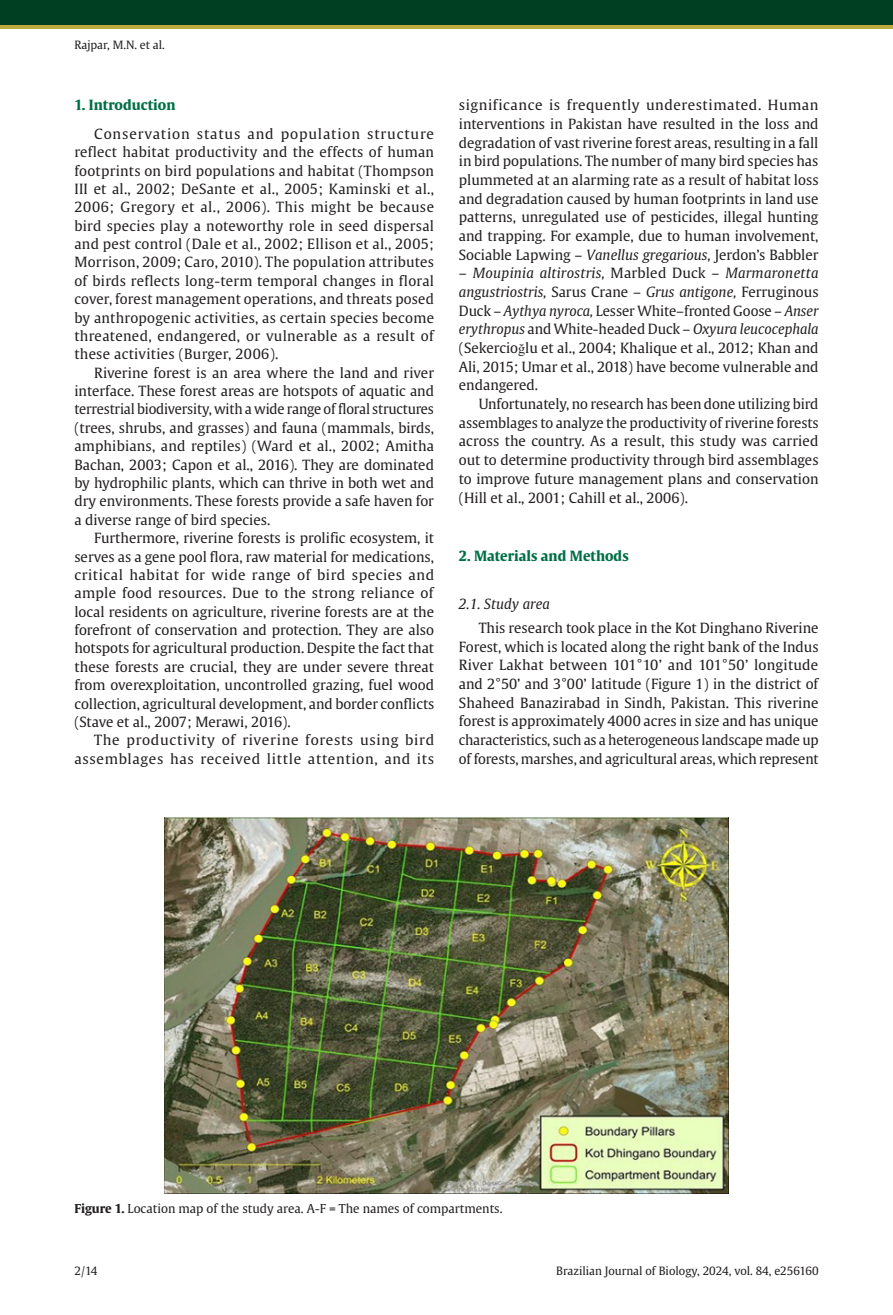
<style>
.page{position:relative;width:893px;height:1315px;background:#fff}
.page>*{position:absolute;margin:0;border:0;box-sizing:border-box;transform-origin:0 0}
.Paragraph{font:14px/18.4px "Gulliver";color:#231f20;text-align:justify}
.Paragraph-2{font:14px/18.4px "Gulliver";letter-spacing:.045em;color:#231f20;text-align:right}
.Heading1{font:700 14px "Gulliver";color:#016f45}
.Heading2{font:italic 14px "Gulliver";color:#231f20}
.FigureCaption{font:12.25px "Gulliver";color:#231f20}
.t1{font:11.38px "Gulliver";color:#231f20}
.s1{font-style:italic}
.s2{font-family:"Times New Roman"}
.s3{font-weight:700}
</style>
<div class="page">
<div style="left:0;top:12px;width:893px;height:17px;background:#beab3f"></div>
<div style="left:0;top:0;width:893px;height:25px;background:#003f22"></div>
<img style="left:165px;top:817px;width:563px;height:376px">
<p class="t1" style="left:74px;top:37px;width:92px">Rajpar, M.N. et al.</p>
<p class="Heading1" style="left:74px;top:96px;width:103px">1. Introduction</p>
<p class="Paragraph" style="left:74px;top:124px;width:361px;text-indent:20px">Conservation status and population structure reflect habitat productivity and the effects of human footprints on bird populations and habitat (Thompson III et al., 2002; DeSante et al., 2005; Kaminski et al., 2006; Gregory et al., 2006). This might be because bird species play a noteworthy role in seed dispersal and pest control (Dale et al., 2002; Ellison et al., 2005; Morrison, 2009; Caro, 2010). The population attributes of birds reflects long-term temporal changes in floral cover, forest management operations, and threats posed by anthropogenic activities, as certain species become threatened, endangered, or vulnerable as a result of these activities (Burger, 2006).</p>
<p class="Paragraph" style="left:74px;top:363px;width:361px;text-indent:20px">Riverine forest is an area where the land and river interface. These forest areas are hotspots of aquatic and terrestrial biodiversity, with a wide range of floral structures (trees, shrubs, and grasses) and fauna (mammals, birds, amphibians, and reptiles) (Ward et al., 2002; Amitha Bachan, 2003; Capon et al., 2016). They are dominated by hydrophilic plants, which can thrive in both wet and dry environments. These forests provide a safe haven for a diverse range of bird species.</p>
<p class="Paragraph" style="left:74px;top:529px;width:361px;text-indent:20px">Furthermore, riverine forests is prolific ecosystem, it serves as a gene pool flora, raw material for medications, critical habitat for wide range of bird species and ample food resources. Due to the strong reliance of local residents on agriculture, riverine forests are at the forefront of conservation and protection. They are also hotspots for agricultural production. Despite the fact that these forests are crucial, they are under severe threat from overexploitation, uncontrolled grazing, fuel wood collection, agricultural development, and border conflicts (Stave et al., 2007; Merawi, 2016).</p>
<p class="Paragraph-2" style="left:74px;top:731px;width:361px">The productivity of riverine forests using bird assemblages has received little attention, and its</p>
<p class="Paragraph" style="left:459px;top:96px;width:361px">significance is frequently underestimated. Human interventions in Pakistan have resulted in the loss and degradation of vast riverine forest areas, resulting in a fall in bird populations. The number of many bird species has plummeted at an alarming rate as a result of habitat loss and degradation caused by human footprints in land use patterns, unregulated use of pesticides, illegal hunting and trapping. For example, due to human involvement, Sociable Lapwing – <span class="s1">Vanellus gregarious,</span> Jerdon’s Babbler</p>
<p class="Paragraph" style="left:459px;top:264px;width:361px">– <span class="s1">Moupinia altirostris,</span> Marbled Duck – <span class="s1">Marmaronetta angustriostris,</span> Sarus Crane – <span class="s1">Grus antigone,</span> Ferruginous Duck – <span class="s1">Aythya nyroca,</span> Lesser White–fronted Goose – <span class="s1">Anser erythropus</span> and White-headed Duck – <span class="s1">Oxyura leucocephala </span>(Sekercio<span class="s2">ğ</span>lu et al., 2004; Khalique et al., 2012; Khan and Ali, 2015; Umar et al., 2018) have become vulnerable and endangered.</p>
<p class="Paragraph" style="left:459px;top:394px;width:361px;text-indent:20px">Unfortunately, no research has been done utilizing bird assemblages to analyze the productivity of riverine forests across the country. As a result, this study was carried out to determine productivity through bird assemblages to improve future management plans and conservation (Hill et al., 2001; Cahill et al., 2006).</p>
<p class="Heading1" style="left:459px;top:547px;width:171px">2. Materials and Methods</p>
<p class="Heading2" style="left:459px;top:596px;width:93px">2.1. Study area</p>
<p class="Paragraph" style="left:459px;top:618px;width:361px;text-indent:20px">This research took place in the Kot Dinghano Riverine Forest, which is located along the right bank of the Indus River Lakhat between 101°10’ and 101°50’ longitude and 2°50’ and 3°00’ latitude (Figure 1) in the district of Shaheed Banazirabad in Sindh, Pakistan. This riverine forest is approximately 4000 acres in size and has unique characteristics, such as a heterogeneous landscape made up of forests, marshes, and agricultural areas, which represent</p>
<p class="FigureCaption" style="left:74px;top:1201px;width:430px"><span class="s3">Figure 1.</span> Location map of the study area. A-F = The names of compartments.</p>
<p class="t1" style="left:74px;top:1264px;width:24px">2/14</p>
<p class="t1" style="left:556px;top:1264px;width:264px">Brazilian Journal of Biology, 2024, vol. 84, e256160</p>
</div>
